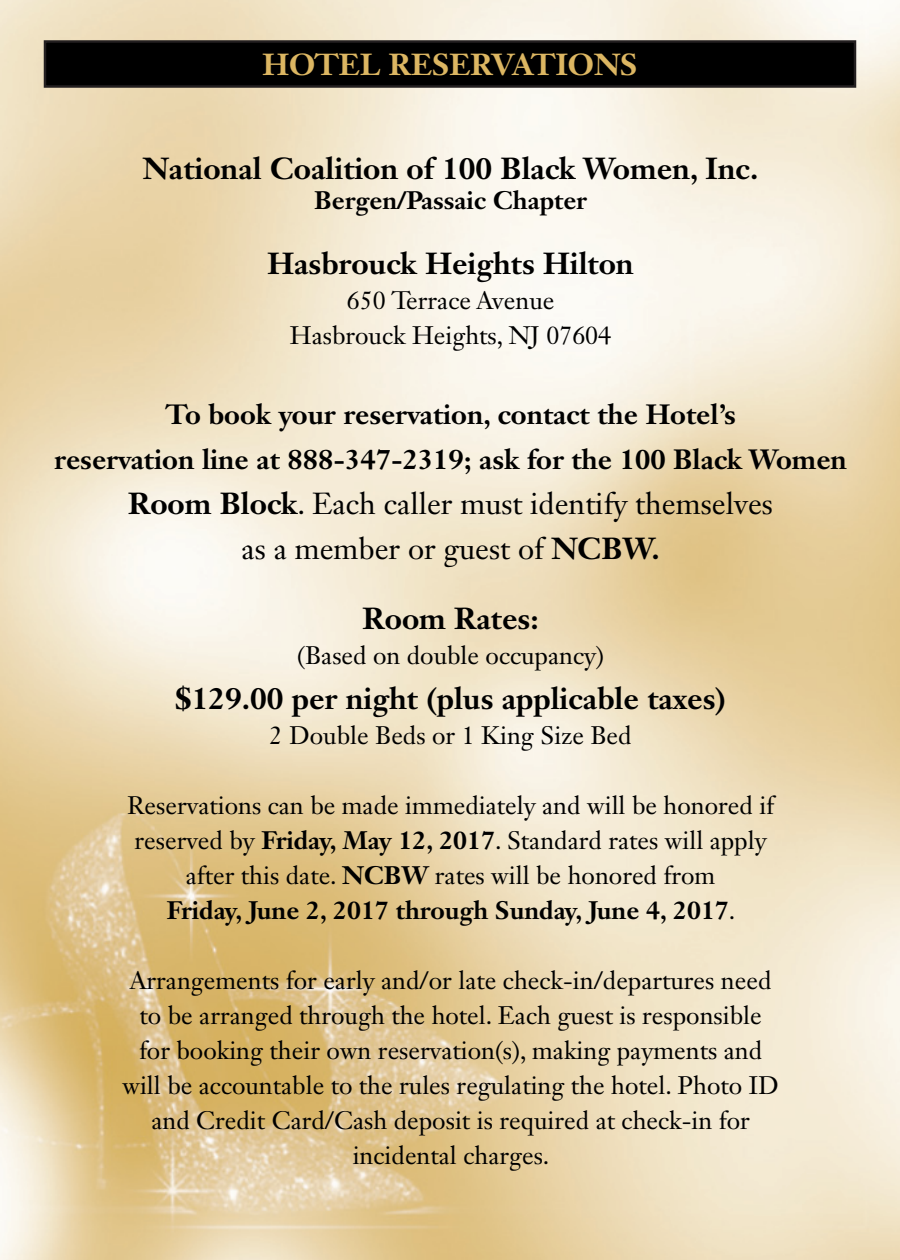
<style>
.page{position:relative;width:900px;height:1260px;background:#fff}
.page>*{position:absolute;margin:0;border:0;box-sizing:border-box;transform-origin:0 0}
.t1{font:700 30px "Janson Text LT Std";color:#000}
.t2{font:30px "Janson Text LT Std";color:#000}
.t3{font:700 30px "Janson Text LT Std";color:#dcb662}
.t4{font:700 27.5px "Janson Text LT Std";color:#000}
.t5{font:25px "Janson Text LT Std";color:#000}
.t6{font:700 25px "Janson Text LT Std";color:#000}
.s1{font-weight:700}
.s2{font-weight:400}
</style>
<div class="page">
<img style="left:0;top:0;width:900px;height:1260px">
<div style="left:45px;top:42px;width:810px;height:45px;background:#000"></div>
<div style="left:44px;top:40px;width:812px;height:48px;border:2px solid #231f20"></div>
<p class="t3" style="left:263px;top:46px;width:376px">HOTEL RESERVATIONS</p>
<p class="t1" style="left:143px;top:149px;width:617px">National Coalition of 100 Black Women, Inc.</p>
<p class="t6" style="left:314px;top:184px;width:274px">Bergen/Passaic Chapter</p>
<p class="t1" style="left:268px;top:244px;width:368px">Hasbrouck Heights Hilton</p>
<p class="t5" style="left:347px;top:284px;width:209px">650 Terrace Avenue</p>
<p class="t5" style="left:290px;top:319px;width:323px">Hasbrouck Heights, NJ 07604</p>
<p class="t4" style="left:165px;top:397px;width:572px">To book your reservation, contact the Hotel’s</p>
<p class="t4" style="left:54px;top:442px;width:794px">reservation line at 888-347-2319; ask for the 100 Black Women</p>
<p class="t2" style="left:128px;top:484px;width:646px"><span class="s1">Room Block</span>. Each caller must identify themselves</p>
<p class="t2" style="left:241px;top:529px;width:420px">as a member or guest of <span class="s1">NCBW.</span></p>
<p class="t1" style="left:363px;top:599px;width:178px">Room Rates:</p>
<p class="t5" style="left:297px;top:639px;width:308px">(Based on double occupancy)</p>
<p class="t1" style="left:175px;top:679px;width:553px">$129.00 per night (plus applicable taxes)</p>
<p class="t5" style="left:270px;top:719px;width:364px">2 Double Beds or 1 King Size Bed</p>
<p class="t5" style="left:127px;top:789px;width:649px">Reservations can be made immediately and will be honored if</p>
<p class="t5" style="left:135px;top:824px;width:634px">reserved by <span class="s1">Friday, May 12, 2017</span>. Standard rates will apply</p>
<p class="t5" style="left:186px;top:859px;width:531px">after this date. <span class="s1">NCBW</span> rates will be honored from</p>
<p class="t6" style="left:167px;top:894px;width:570px">Friday, June 2, 2017 through Sunday, June 4, 2017<span class="s2">.</span></p>
<p class="t5" style="left:130px;top:964px;width:643px">Arrangements for early and/or late check-in/departures need</p>
<p class="t5" style="left:140px;top:999px;width:624px">to be arranged through the hotel. Each guest is responsible</p>
<p class="t5" style="left:139px;top:1034px;width:625px">for booking their own reservation(s), making payments and</p>
<p class="t5" style="left:122px;top:1069px;width:658px">will be accountable to the rules regulating the hotel. Photo ID</p>
<p class="t5" style="left:151px;top:1104px;width:600px">and Credit Card/Cash deposit is required at check-in for</p>
<p class="t5" style="left:353px;top:1139px;width:198px">incidental charges.</p>
</div>
